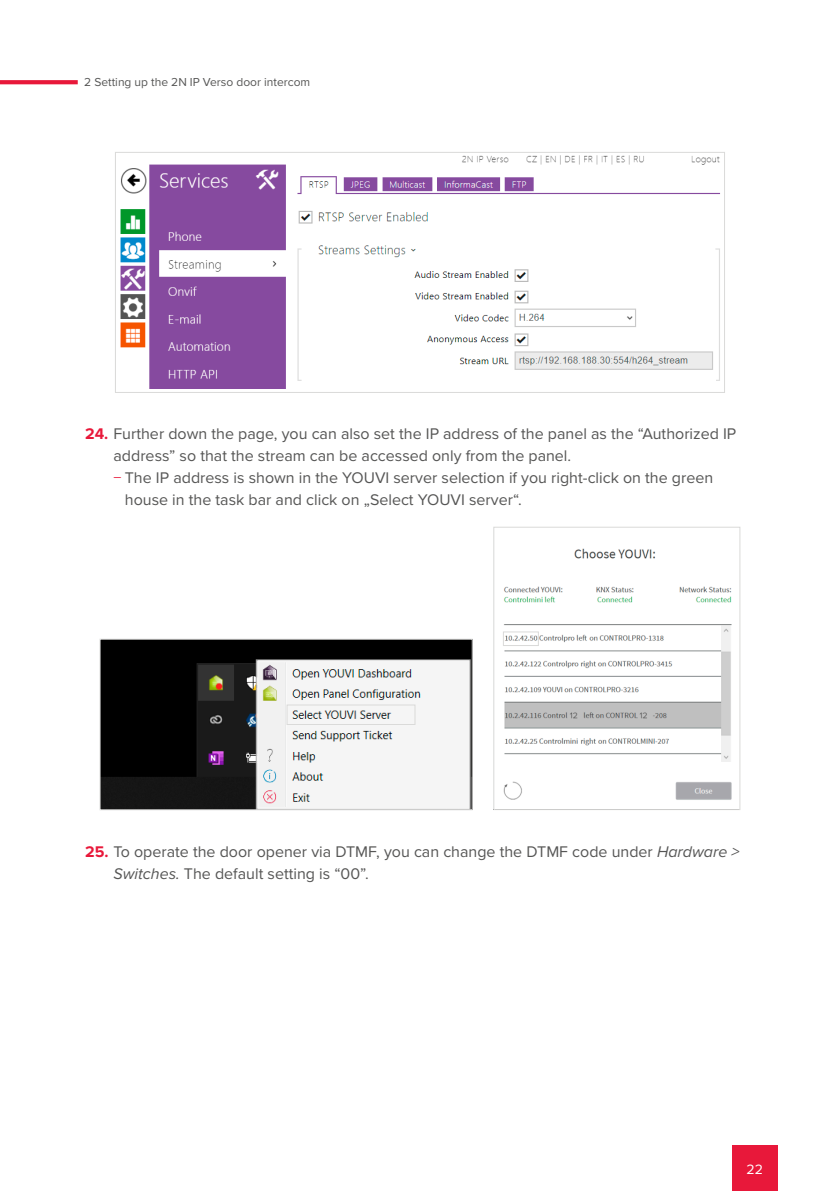
<style>
.page{position:relative;width:840px;height:1191px;background:#fff}
.page>*{position:absolute;margin:0;border:0;box-sizing:border-box;transform-origin:0 0}
.t1{font:16px/22px "Proxima Nova";color:#565655}
.t2{font:14px "Proxima Nova";color:#fff}
.t3{font:12px "Proxima Nova";color:#565655}
.s1{font-weight:700;color:#e8183a}
.s2{color:#e8183a}
.s3{font-style:italic}
</style>
<div class="page">
<div style="left:731px;top:1145px;width:46px;height:46px;background:#e8183a"></div>
<svg style="left:0;top:80px;width:78px;height:4px"></svg>
<img style="left:120px;top:155px;width:600px;height:234px">
<div style="left:115px;top:152px;width:609px;height:241px;border:1px solid #dadad9"></div>
<img style="left:102px;top:641px;width:368px;height:167px">
<div style="left:100px;top:639px;width:372px;height:171px;border:1px solid #dadad9"></div>
<div style="left:286px;top:705px;width:129px;height:19px;border:1px solid #dadad9"></div>
<img style="left:503px;top:548px;width:229px;height:252px">
<div style="left:493px;top:527px;width:246px;height:283px;border:1px solid #dadad9"></div>
<div style="left:503px;top:631px;width:35px;height:15px;border:1px solid #dadad9"></div>
<p class="t3" style="left:84px;top:73px;width:227px">2 Setting up the 2N IP Verso door intercom</p>
<p class="t1" style="left:113px;top:421px;width:624px;text-indent:-28px"><span class="s1">24.</span> Further down the page, you can also set the IP address of the panel as the “Authorized IP address” so that the stream can be accessed only from the panel.</p>
<p class="t1" style="left:125px;top:465px;width:589px;text-indent:-11px"><span class="s2">−</span> The IP address is shown in the YOUVI server selection if you right-click on the green house in the task bar and click on „Select YOUVI server“.</p>
<p class="t1" style="left:113px;top:839px;width:627px;text-indent:-28px"><span class="s1">25.</span> To operate the door opener via DTMF, you can change the DTMF code under <span class="s3">Hardware &gt;<br>Switches.</span> The default setting is “00”.</p>
<p class="t2" style="left:746px;top:1159px;width:18px">22</p>
</div>
